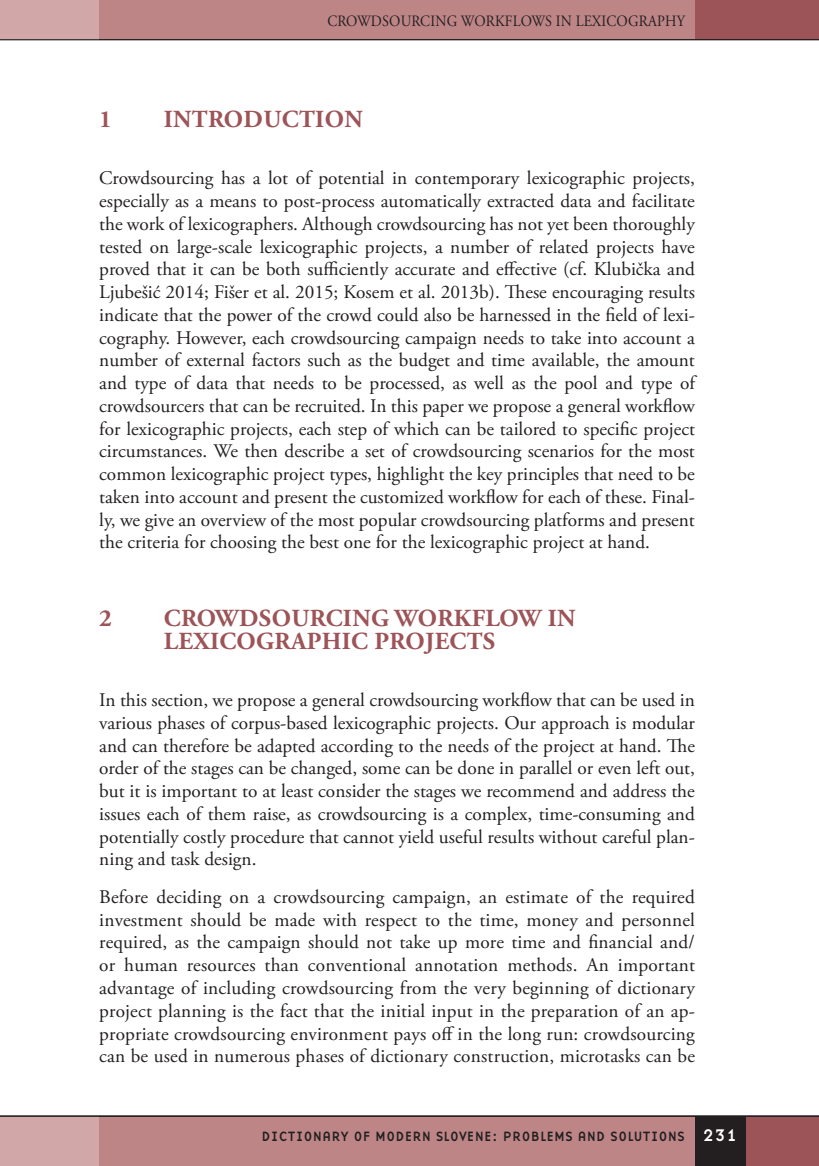
<style>
.page{position:relative;width:819px;height:1166px;background:#fff}
.page>*{position:absolute;margin:0;border:0;box-sizing:border-box;transform-origin:0 0}
.R_Naslov_-_Prva_rave{font:700 24.5px/22.8px "Adobe Garamond Pro";letter-spacing:.015em;color:#9d5458}
.t1{font:19.25px/22.8px "Adobe Garamond Pro";color:#231f20;text-align:justify}
.t2{font:15.75px "Adobe Garamond Pro";letter-spacing:.015em;color:#231f20;scale:.9 1}
.t3{font:14px "Base Nine";color:#231f20}
.s1{font-size:17.5px;color:#fff}
</style>
<div class="page">
<div style="left:99px;top:0;width:596px;height:40px;background:#be8587"></div>
<div style="left:74px;top:1116px;width:620px;height:50px;background:#be8587"></div>
<div style="left:745px;top:1116px;width:74px;height:50px;background:#9d5458"></div>
<div style="left:694px;top:1116px;width:51px;height:50px;background:#231f20"></div>
<div style="left:694px;top:0;width:125px;height:40px;background:#9d5458"></div>
<div style="left:0;top:1116px;width:99px;height:50px;background:#d2a7a8"></div>
<div style="left:0;top:0;width:99px;height:40px;background:#d2a7a8"></div>
<hr style="left:0;top:39px;width:819px;height:1px;background:#231f20">
<hr style="left:0;top:1116px;width:819px;height:1px;background:#231f20">
<p class="t2" style="left:327px;top:11px;width:398px">CROWDSOURCING WORKFLOWS IN LEXICOGRAPHY</p>
<p class="R_Naslov_-_Prva_rave" style="left:99px;top:108px;width:14px">1</p>
<p class="R_Naslov_-_Prva_rave" style="left:164px;top:108px;width:200px">INTRODUCTION</p>
<p class="t1" style="left:99px;top:168px;width:597px">Crowdsourcing has a lot of potential in contemporary lexicographic projects, especially as a means to post-process automatically extracted data and facilitate the work of lexicographers. Although crowdsourcing has not yet been thoroughly tested on large-scale lexicographic projects, a number of related projects have proved that it can be both sufficiently accurate and effective (cf. Klubička and Ljubešić 2014; Fišer et al. 2015; Kosem et al. 2013b). These encouraging results indicate that the power of the crowd could also be harnessed in the field of lexi&shy;cography. However, each crowdsourcing campaign needs to take into account a number of external factors such as the budget and time available, the amount and type of data that needs to be processed, as well as the pool and type of crowdsourcers that can be recruited. In this paper we propose a general workflow for lexicographic projects, each step of which can be tailored to specific project circumstances. We then describe a set of crowdsourcing scenarios for the most common lexicographic project types, highlight the key principles that need to be taken into account and present the customized workflow for each of these. Final&shy;ly, we give an overview of the most popular crowdsourcing platforms and present the criteria for choosing the best one for the lexicographic project at hand.</p>
<p class="R_Naslov_-_Prva_rave" style="left:99px;top:607px;width:14px">2</p>
<p class="R_Naslov_-_Prva_rave" style="left:164px;top:607px;width:413px">CROWDSOURCING WORKFLOW IN<br>LEXICOGRAPHIC PROJECTS</p>
<p class="t1" style="left:99px;top:689px;width:597px">In this section, we propose a general crowdsourcing workflow that can be used in various phases of corpus-based lexicographic projects. Our approach is modular and can therefore be adapted according to the needs of the project at hand. The order of the stages can be changed, some can be done in parallel or even left out, but it is important to at least consider the stages we recommend and address the issues each of them raise, as crowdsourcing is a complex, time-consuming and potentially costly procedure that cannot yield useful results without careful plan&shy;ning and task design.</p>
<p class="t1" style="left:99px;top:886px;width:597px">Before deciding on a crowdsourcing campaign, an estimate of the required investment should be made with respect to the time, money and personnel required, as the campaign should not take up more time and financial and/ or human resources than conventional annotation methods. An important advantage of including crowdsourcing from the very beginning of dictionary project planning is the fact that the initial input in the preparation of an ap&shy;propriate crowdsourcing environment pays off in the long run: crowdsourcing can be used in numerous phases of dictionary construction, microtasks can be</p>
<p class="t3" style="left:261px;top:1126px;width:477px">DICTIONARY OF MODERN SLOVENE: PROBLEMS AND SOLUTIONS <span class="s1">231</span></p>
</div>
